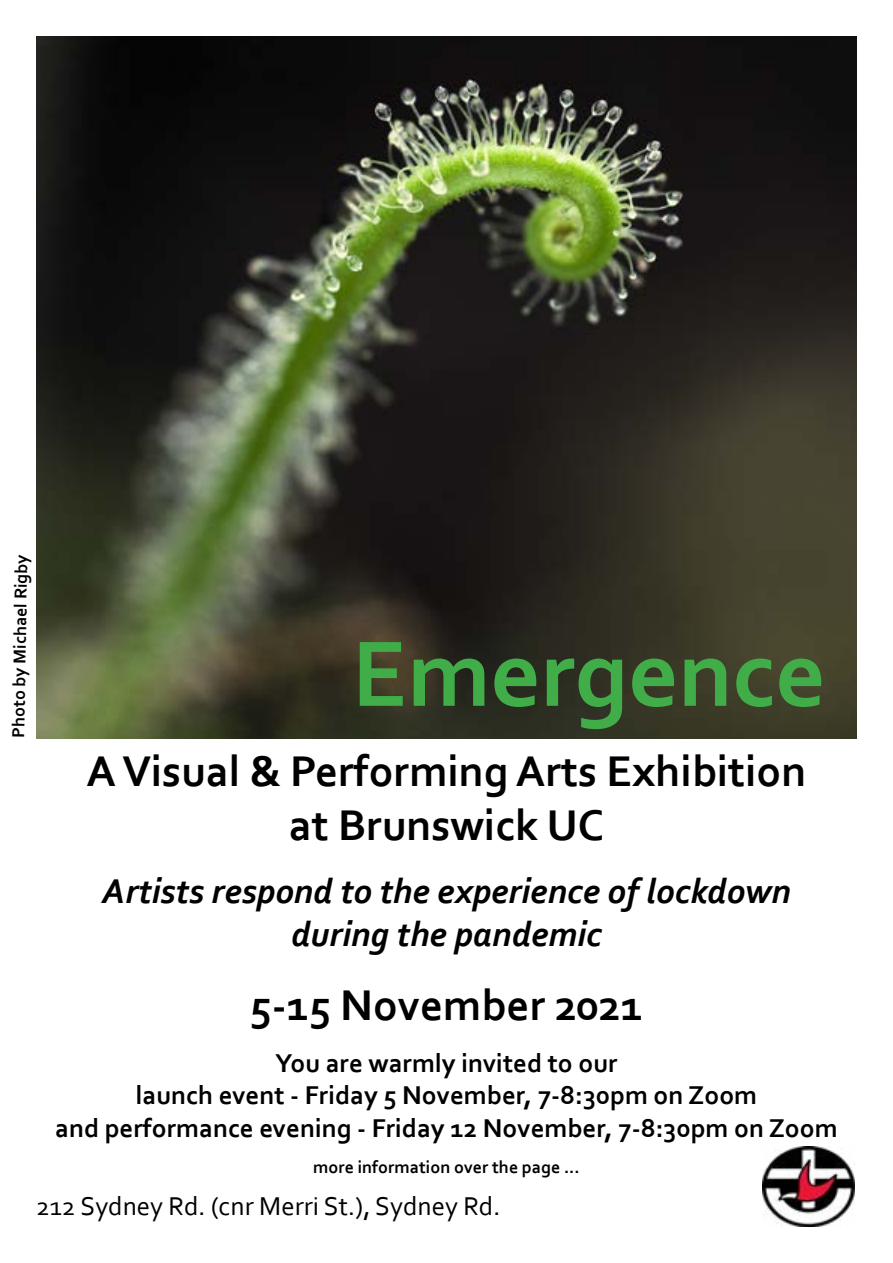
<style>
.page{position:relative;width:893px;height:1263px;background:#fff}
.page>*{position:absolute;margin:0;border:0;box-sizing:border-box;transform-origin:0 0}
.t1{font:700 97.5px "Corbel";color:#41ad49}
.t2{font:700 45px/54px "Corbel";color:#000;text-align:center}
.t3{font:italic 700 36px/43.2px "Corbel";color:#000;text-align:center}
.t4{font:700 27px/32.4px "Corbel";color:#000;text-align:center}
.t5{font:27px "Corbel";color:#000}
.t6{font:700 18px "Corbel";color:#000}
</style>
<div class="page">
<img style="left:36px;top:36px;width:820px;height:703px">
<img style="left:763px;top:1146px;width:91px;height:81px">
<p class="t6" style="left:7px;top:738px;width:185px;rotate:-89deg">Photo by Michael Rigby</p>
<h1 class="t1" style="left:352px;top:613px;width:475px">Emergence</h1>
<h2 class="t2" style="left:87px;top:742px;width:721px">A Visual &amp; Performing Arts Exhibition at Brunswick UC</h2>
<h3 class="t3" style="left:102px;top:868px;width:690px">Artists respond to the experience of lockdown during the pandemic</h3>
<h2 class="t2" style="left:250px;top:976px;width:395px">5-15 November 2021</h2>
<p class="t4" style="left:55px;top:1046px;width:784px">You are warmly invited to our<br>launch event - Friday 5 November, 7-8:30pm on Zoom<br>and performance evening - Friday 12 November, 7-8:30pm on Zoom</p>
<p class="t6" style="left:313px;top:1155px;width:268px">more information over the page ...</p>
<p class="t5" style="left:36px;top:1189px;width:466px">212 Sydney Rd. (cnr Merri St.), Sydney Rd.</p>
</div>
